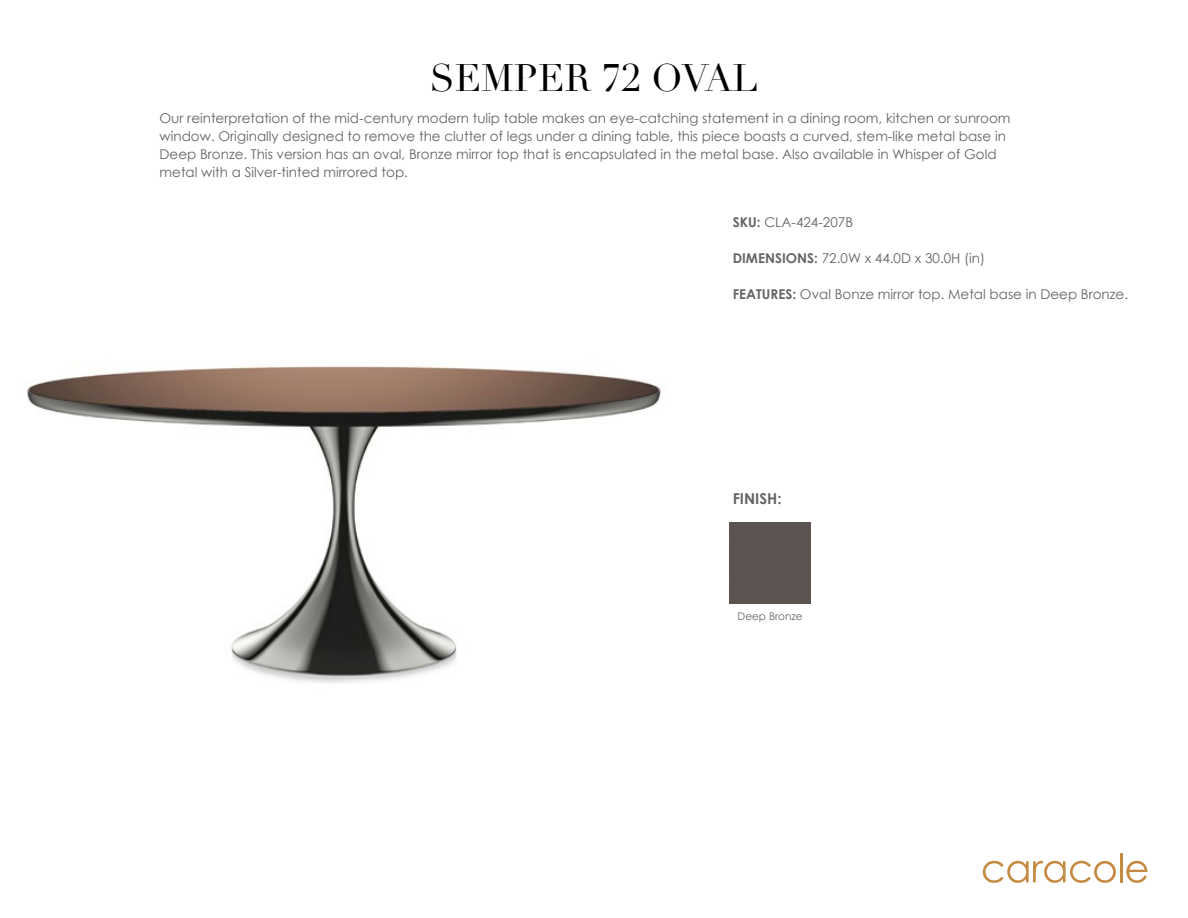
<style>
.page{position:relative;width:1188px;height:918px;background:#fff}
.page>*{position:absolute;margin:0;border:0;box-sizing:border-box;transform-origin:0 0}
.t1{font:37.5px "Didot";color:#000}
.t2{font:700 15px "Century Gothic";color:#636466}
.t3{font:13.5px/18px "Century Gothic";color:#636466}
.t4{font:10.5px "Century Gothic";color:#636466}
.s1{font-weight:700}
</style>
<div class="page">
<img style="left:26px;top:366px;width:635px;height:317px">
<div style="left:730px;top:522px;width:81px;height:81px;background:#5b5350"></div>
<hr style="left:1120px;top:853px;width:2px;height:29px;background:#c58a42">
<svg style="left:1126px;top:861px;width:21px;height:22px"></svg>
<svg style="left:983px;top:861px;width:133px;height:22px"></svg>
<h1 class="t1" style="left:430px;top:55px;width:163px">SEMPER</h1>
<h1 class="t1" style="left:651px;top:55px;width:108px">OVAL</h1>
<p class="t3" style="left:160px;top:109px;width:853px">Our reinterpretation of the mid-century modern tulip table makes an eye-catching statement in a dining room, kitchen or sunroom window. Originally designed to remove the clutter of legs under a dining table, this piece boasts a curved, stem-like metal base in Deep Bronze. This version has an oval, Bronze mirror top that is encapsulated in the metal base. Also available in Whisper of Gold metal with a Silver-tinted mirrored top.</p>
<p class="t3" style="left:733px;top:213px;width:122px"><span class="s1">SKU:</span> CLA-424-207B</p>
<p class="t3" style="left:733px;top:249px;width:254px"><span class="s1">DIMENSIONS:</span> 72.0W x 44.0D x 30.0H (in)</p>
<p class="t3" style="left:733px;top:285px;width:397px"><span class="s1">FEATURES:</span> Oval Bonze mirror top. Metal base in Deep Bronze.</p>
<p class="t2" style="left:733px;top:488px;width:50px">FINISH:</p>
<p class="t4" style="left:738px;top:609px;width:67px">Deep Bronze</p>
</div>
